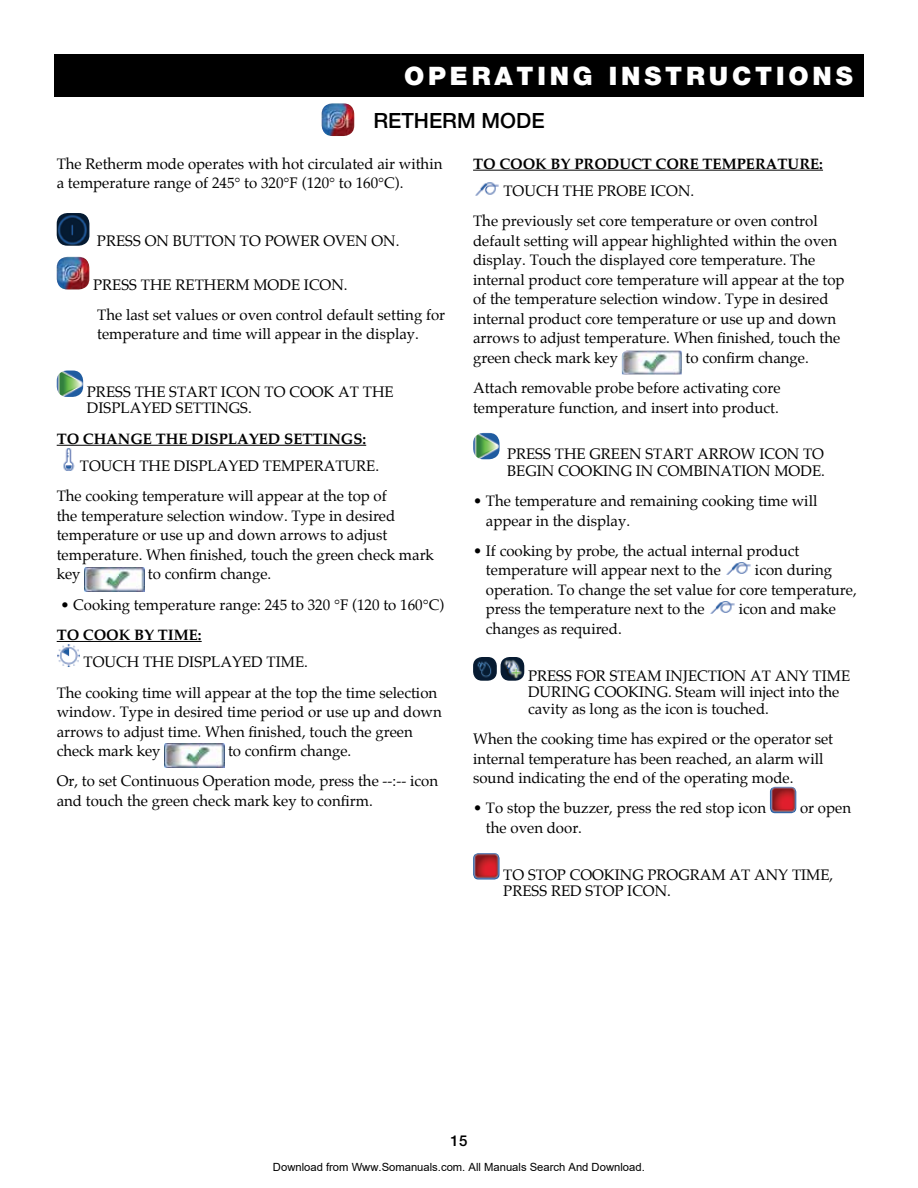
<style>
.page{position:relative;width:918px;height:1188px;background:#fff}
.page>*{position:absolute;margin:0;border:0;box-sizing:border-box;transform-origin:0 0}
.t1{font:900 25.5px "Helvetica Neue";letter-spacing:.15em;color:#fff}
.t2{font:500 21px "Helvetica Neue";color:#000}
.t3{font:15px/19.5px "Palatino";color:#000}
.t4{font:700 15px "Palatino";color:#000}
.t5{font:500 15px "Helvetica Neue";color:#000}
.t6{font:11.25px "Arial";color:#000}
</style>
<div class="page">
<div style="left:54px;top:54px;width:810px;height:43px;background:#000"></div>
<hr style="left:57px;top:445px;width:309px;height:1px;background:#000">
<hr style="left:57px;top:641px;width:145px;height:1px;background:#000">
<img style="left:57px;top:213px;width:32px;height:33px">
<img style="left:57px;top:257px;width:32px;height:33px">
<img style="left:57px;top:370px;width:26px;height:27px">
<img style="left:63px;top:448px;width:12px;height:23px">
<img style="left:84px;top:567px;width:60px;height:24px">
<img style="left:57px;top:644px;width:23px;height:23px">
<img style="left:164px;top:744px;width:60px;height:24px">
<hr style="left:473px;top:170px;width:350px;height:1px;background:#000">
<img style="left:475px;top:182px;width:24px;height:14px">
<img style="left:622px;top:351px;width:60px;height:23px">
<img style="left:473px;top:433px;width:27px;height:26px">
<img style="left:726px;top:562px;width:25px;height:13px">
<img style="left:710px;top:601px;width:25px;height:13px">
<img style="left:473px;top:657px;width:24px;height:24px">
<img style="left:501px;top:657px;width:23px;height:24px">
<img style="left:770px;top:787px;width:26px;height:26px">
<img style="left:473px;top:853px;width:27px;height:27px">
<img style="left:322px;top:103px;width:32px;height:33px">
<h1 class="t1" style="left:404px;top:61px;width:450px">OPERATING INSTRUCTIONS</h1>
<h2 class="t2" style="left:373px;top:108px;width:14px">RET</h2>
<h2 class="t2" style="left:414px;top:108px;width:102px">HERM MODE</h2>
<p class="t3" style="left:57px;top:155px;width:387px">The Retherm mode operates with hot circulated air within a temperature range of 245° to 320°F (120° to 160°C).</p>
<p class="t4" style="left:473px;top:154px;width:114px">TO COOK BY PRODUCT</p>
<p class="t4" style="left:656px;top:154px;width:12px">CORE</p>
<p class="t4" style="left:703px;top:154px;width:122px">TEMPERATURE:</p>
<p class="t3" style="left:503px;top:182px;width:13px">touch</p>
<p class="t3" style="left:563px;top:182px;width:11px">the</p>
<p class="t3" style="left:598px;top:182px;width:11px">probe</p>
<p class="t3" style="left:651px;top:182px;width:11px">icon</p>
<p class="t3" style="left:473px;top:177px;width:346px;line-height:30.3px;text-indent:217px">.<br>The previously set core temperature or oven control</p>
<p class="t3" style="left:473px;top:232px;width:373px">default setting will appear highlighted within the oven display. Touch the displayed core temperature. The internal product core temperature will appear at the top of the temperature selection window. Type in desired internal product core temperature or use up and down arrows to adjust temperature. When finished, touch the green check mark key</p>
<p class="t3" style="left:97px;top:232px;width:88px">PRESS ON button</p>
<p class="t3" style="left:240px;top:232px;width:37px">to power</p>
<p class="t3" style="left:323px;top:232px;width:78px">oven on.</p>
<p class="t3" style="left:93px;top:271px;width:354px;line-height:30.3px">PRESS THE retherm MODE icon.<br>The last set values or oven control default setting for</p>
<p class="t3" style="left:97px;top:326px;width:323px">temperature and time will appear in the display.</p>
<p class="t3" style="left:473px;top:344px;width:337px;line-height:30.3px;text-indent:213px">to confirm change.<br>Attach removable probe before activating core</p>
<p class="t3" style="left:473px;top:399px;width:307px">temperature function, and insert into product.</p>
<p class="t3" style="left:507px;top:446px;width:94px">PRESS THE green</p>
<p class="t3" style="left:645px;top:446px;width:65px">START arrow</p>
<p class="t3" style="left:759px;top:446px;width:11px">icon</p>
<p class="t3" style="left:87px;top:383px;width:145px">PRESS THE START icon</p>
<p class="t3" style="left:265px;top:383px;width:37px">TO coo</p>
<p class="t3" style="left:324px;top:383px;width:72px">k AT THE</p>
<p class="t3" style="left:87px;top:400px;width:11px">displayed</p>
<p class="t3" style="left:176px;top:400px;width:78px">SETTINGS.</p>
<p class="t4" style="left:57px;top:429px;width:311px">TO CHANGE THE DISPLAYED SETTINGS:</p>
<p class="t3" style="left:80px;top:457px;width:130px">touch the displa</p>
<p class="t3" style="left:228px;top:457px;width:97px">yed temperat</p>
<p class="t3" style="left:507px;top:447px;width:319px;line-height:16.5px;text-align:right">TO<br>BEGIN COOKING IN COMBINATION MODE.</p>
<p class="t3" style="left:486px;top:493px;width:333px;text-indent:-13px">• The temperature and remaining cooking time will appear in the display.</p>
<p class="t3" style="left:486px;top:542px;width:315px;text-indent:-13px">• If cooking by probe, the actual internal product temperature will appear next to the</p>
<p class="t3" style="left:57px;top:452px;width:332px;line-height:30.3px;text-indent:288px">ure.<br>The cooking temperature will appear at the top of</p>
<p class="t3" style="left:57px;top:507px;width:379px">the temperature selection window. Type in desired temperature or use up and down arrows to adjust temperature. When finished, touch the green check mark key</p>
<p class="t3" style="left:486px;top:562px;width:372px;text-indent:269px">icon during operation. To change the set value for core temperature, press the temperature next to the</p>
<p class="t3" style="left:148px;top:566px;width:125px">to confirm change.</p>
<p class="t3" style="left:60px;top:596px;width:385px">• Cooking temperature range: 245 to 320 °F (120 to 160°C)</p>
<p class="t4" style="left:57px;top:626px;width:147px">TO COOK BY TIME:</p>
<p class="t3" style="left:84px;top:654px;width:130px">touch the displa</p>
<p class="t3" style="left:739px;top:601px;width:99px">icon and make</p>
<p class="t3" style="left:486px;top:620px;width:137px">changes as required.</p>
<p class="t3" style="left:528px;top:667px;width:59px">press for</p>
<p class="t3" style="left:610px;top:667px;width:242px">steam Injection at Any Time</p>
<p class="t3" style="left:528px;top:684px;width:23px">During</p>
<p class="t3" style="left:594px;top:684px;width:56px">Cooking</p>
<p class="t3" style="left:57px;top:648px;width:382px;line-height:30.3px;text-indent:175px">yed time.<br>The cooking time will appear at the top the time selection</p>
<p class="t3" style="left:57px;top:703px;width:387px">window. Type in desired time period or use up and down arrows to adjust time. When finished, touch the green check mark key</p>
<p class="t3" style="left:528px;top:685px;width:313px;line-height:16.5px;text-indent:140px">. Steam will inject into the cavity as long as the icon is touched.</p>
<p class="t3" style="left:473px;top:730px;width:362px">When the cooking time has expired or the operator set internal temperature has been reached, an alarm will sound indicating the end of the operating mode.</p>
<p class="t3" style="left:473px;top:800px;width:295px">• To stop the buzzer, press the red stop icon</p>
<p class="t3" style="left:800px;top:800px;width:52px">or open</p>
<p class="t3" style="left:486px;top:819px;width:98px">the oven door.</p>
<p class="t3" style="left:503px;top:866px;width:44px">To stop</p>
<p class="t3" style="left:570px;top:866px;width:13px">cook</p>
<p class="t3" style="left:615px;top:866px;width:45px">ing program</p>
<p class="t3" style="left:729px;top:866px;width:105px">at any time,</p>
<p class="t3" style="left:503px;top:883px;width:10px">press</p>
<p class="t3" style="left:551px;top:883px;width:11px">red</p>
<p class="t3" style="left:586px;top:883px;width:19px">Stop</p>
<p class="t3" style="left:627px;top:883px;width:11px">icon</p>
<p class="t3" style="left:667px;top:883px;width:5px">.</p>
<p class="t3" style="left:57px;top:737px;width:383px;line-height:30.3px;text-indent:171px">to confirm change.<br>Or, to set Continuous Operation mode, press the --:-- icon</p>
<p class="t3" style="left:57px;top:792px;width:318px">and touch the green check mark key to confirm.</p>
<p class="t5" style="left:451px;top:1131px;width:18px">15</p>
<p class="t6" style="left:273px;top:1160px;width:373px">Download from Www.Somanuals.com. All Manuals Search And Download.</p>
</div>
